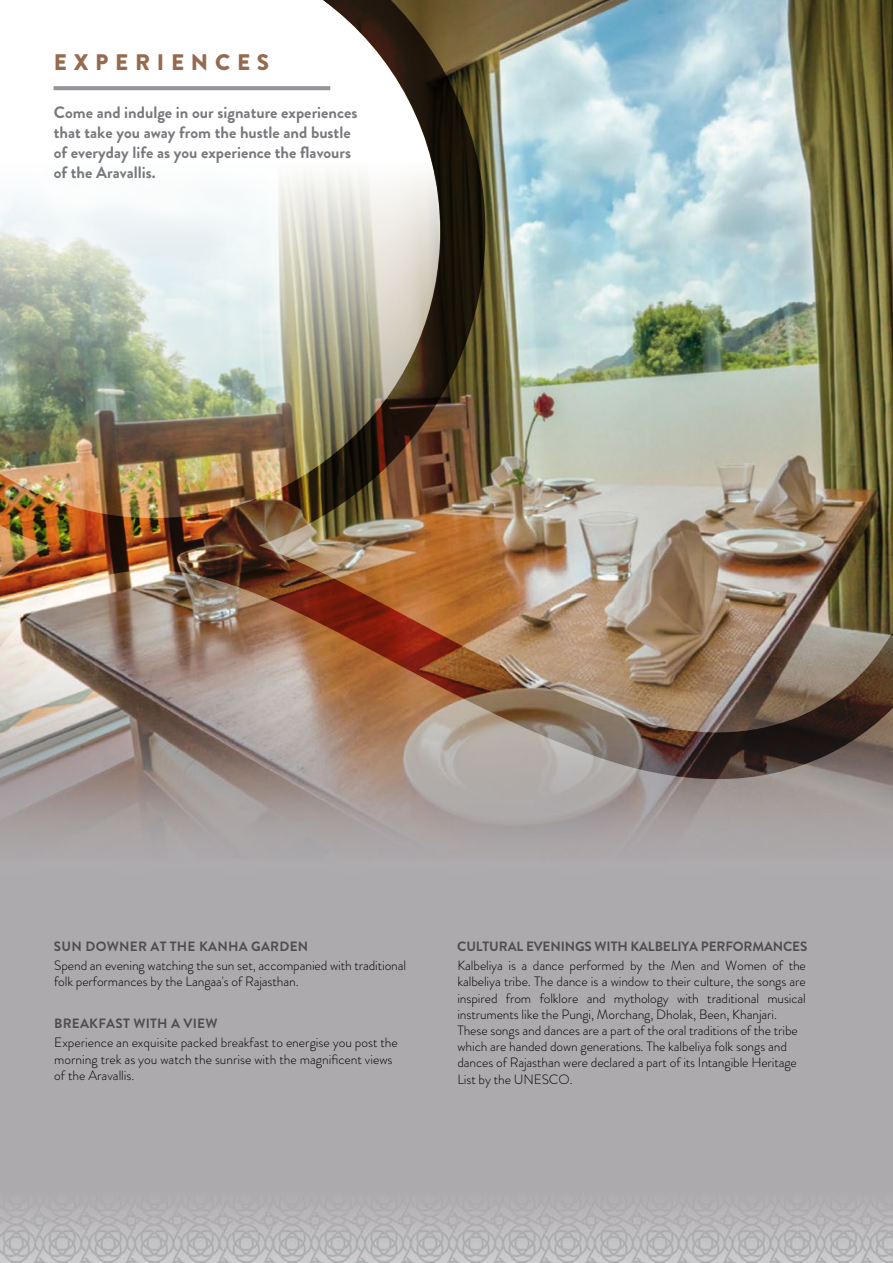
<style>
.page{position:relative;width:893px;height:1263px;background:#fff}
.page>*{position:absolute;margin:0;border:0;box-sizing:border-box;transform-origin:0 0}
.t1{font:900 22.5px "Brandon Grotesque";letter-spacing:.3em;color:#956a4e}
.t2{font:700 16.5px/19.8px "Brandon Grotesque";color:#77797c}
.t3{font:300 13.5px/16.2px "Brandon Grotesque";letter-spacing:-.005em;color:#010101}
.t4{font:700 13.5px "Brandon Grotesque";letter-spacing:.02em;color:#4e4e4f}
.t5{font:700 13.5px "Brandon Grotesque";letter-spacing:-.01em;color:#4e4e4f}
</style>
<div class="page">
<img style="left:0;top:779px;width:893px;height:484px">
<img style="left:0;top:0;width:893px;height:779px">
<svg style="left:54px;top:86px;width:276px;height:4px"></svg>
<h1 class="t1" style="left:54px;top:46px;width:217px">EXPERIENCES</h1>
<p class="t2" style="left:54px;top:103px;width:305px">Come and indulge in our signature experiences that take you away from the hustle and bustle of everyday life as you experience the flavours of the Aravallis.</p>
<p class="t4" style="left:54px;top:937px;width:256px">SUN DOWNER AT THE KANHA GARDEN</p>
<p class="t3" style="left:54px;top:957px;width:353px">Spend an evening watching the sun set, accompanied with traditional folk performances by the Langaa's of Rajasthan.</p>
<p class="t4" style="left:54px;top:1014px;width:165px">BREAKFAST WITH A VIEW</p>
<p class="t3" style="left:54px;top:1034px;width:345px">Experience an exquisite packed breakfast to energise you post the morning trek as you watch the sunrise with the magnificent views of the Aravallis.</p>
<p class="t5" style="left:457px;top:937px;width:352px">CULTURAL EVENINGS WITH KALBELIYA PERFORMANCES</p>
<p class="t3" style="left:457px;top:957px;width:350px">Kalbeliya is a dance performed by the Men and Women of the kalbeliya tribe. The dance is a window to their culture, the songs are inspired from folklore and mythology with traditional musical instruments like the Pungi, Morchang, Dholak, Been, Khanjari.<br>These songs and dances are a part of the oral traditions of the tribe which are handed down generations. The kalbeliya folk songs and dances of Rajasthan were declared a part of its Intangible Heritage List by the UNESCO.</p>
</div>
